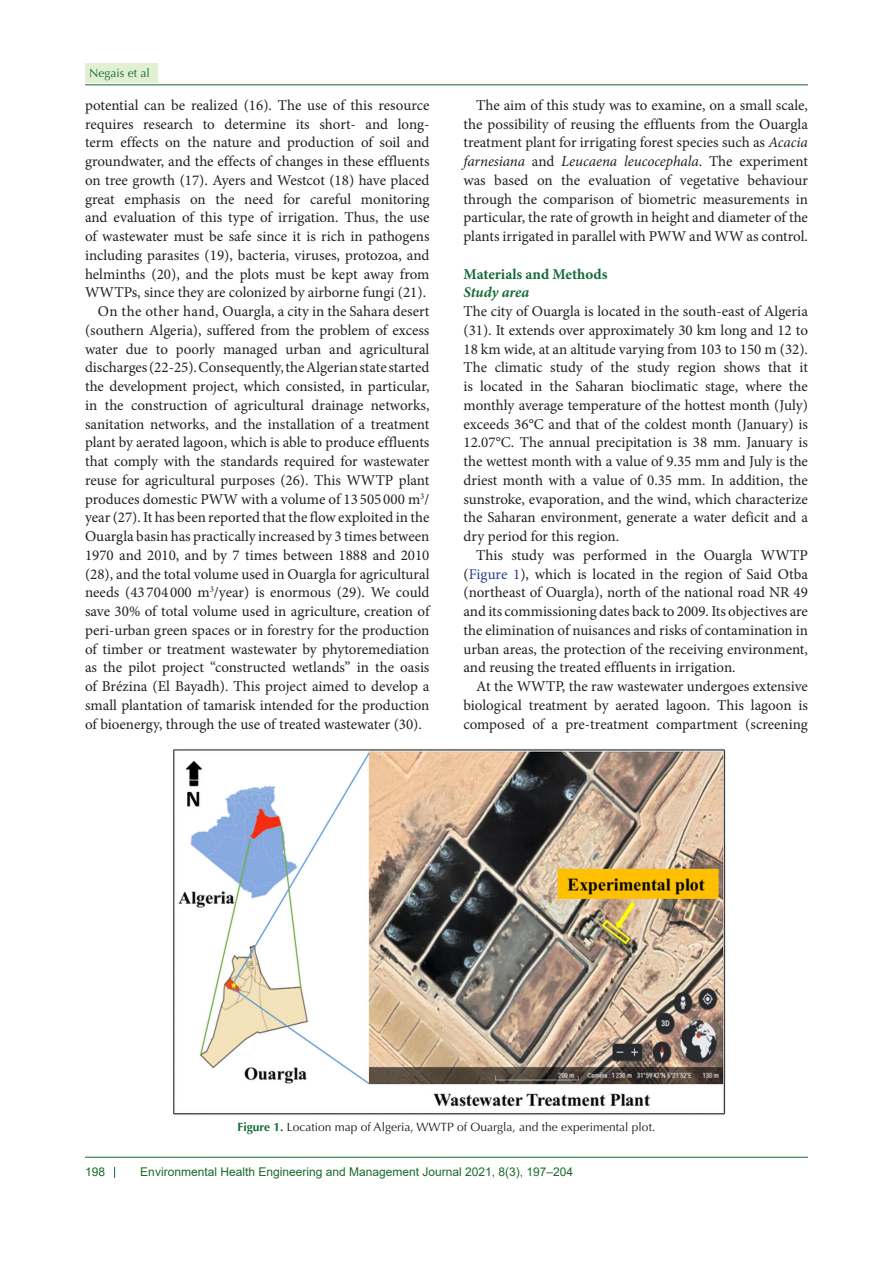
<style>
.page{position:relative;width:893px;height:1263px;background:#fff}
.page>*{position:absolute;margin:0;border:0;box-sizing:border-box;transform-origin:0 0}
.t1{font:15px/18.8px "Minion Pro";color:#231f20;text-align:justify}
.t2{font:700 15px "Minion Pro";color:#156a37}
.t3{font:italic 700 15px "Minion Pro";letter-spacing:-.01em;color:#156a37}
.t4{font:12px "Arial";color:#196928}
.t5{font:12px "Optima LT Std";color:#231f20}
.t6{font:12px "Optima LT Std";color:#196928}
.s1{font-style:italic}
.s2{color:#253f8e}
.s3{font-weight:700;color:#156936}
</style>
<div class="page">
<hr style="left:85px;top:85px;width:723px;height:1px;background:#196928">
<div style="left:85px;top:64px;width:72px;height:19px;background:#e1f0d2"></div>
<hr style="left:85px;top:1157px;width:723px;height:1px;background:#196928">
<img style="left:172px;top:749px;width:553px;height:366px">
<p class="t6" style="left:89px;top:66px;width:62px">Negais et al</p>
<p class="t1" style="left:85px;top:96px;width:346px">potential can be realized (16). The use of this resource requires research to determine its short- and long&shy;term effects on the nature and production of soil and groundwater, and the effects of changes in these effluents on tree growth (17). Ayers and Westcot (18) have placed great emphasis on the need for careful monitoring and evaluation of this type of irrigation. Thus, the use of wastewater must be safe since it is rich in pathogens including parasites (19), bacteria, viruses, protozoa, and helminths (20), and the plots must be kept away from WWTPs, since they are colonized by airborne fungi (21).</p>
<p class="t1" style="left:85px;top:302px;width:346px;text-indent:13px">On the other hand, Ouargla, a city in the Sahara desert (southern Algeria), suffered from the problem of excess water due to poorly managed urban and agricultural discharges (22-25). Consequently, the Algerian state started the development project, which consisted, in particular, in the construction of agricultural drainage networks, sanitation networks, and the installation of a treatment plant by aerated lagoon, which is able to produce effluents that comply with the standards required for wastewater reuse for agricultural purposes (26). This WWTP plant produces domestic PWW with a volume of 13 505 000 m<sup>3</sup>/ year (27). It has been reported that the flow exploited in the Ouargla basin has practically increased by 3 times between 1970 and 2010, and by 7 times between 1888 and 2010 (28), and the total volume used in Ouargla for agricultural needs (43 704 000 m<sup>3</sup>/year) is enormous (29). We could save 30% of total volume used in agriculture, creation of peri-urban green spaces or in forestry for the production of timber or treatment wastewater by phytoremediation as the pilot project “constructed wetlands” in the oasis of Brézina (El Bayadh). This project aimed to develop a small plantation of tamarisk intended for the production of bioenergy, through the use of treated wastewater (30).</p>
<p class="t1" style="left:463px;top:96px;width:346px;text-indent:13px">The aim of this study was to examine, on a small scale, the possibility of reusing the effluents from the Ouargla treatment plant for irrigating forest species such as <span class="s1">Acacia farnesiana</span> and <span class="s1">Leucaena leucocephala</span>. The experiment was based on the evaluation of vegetative behaviour through the comparison of biometric measurements in particular, the rate of growth in height and diameter of the plants irrigated in parallel with PWW and WW as control.</p>
<p class="t2" style="left:463px;top:263px;width:145px">Materials and Methods</p>
<p class="t3" style="left:463px;top:282px;width:67px">Study area</p>
<p class="t1" style="left:463px;top:302px;width:346px">The city of Ouargla is located in the south-east of Algeria (31). It extends over approximately 30 km long and 12 to 18 km wide, at an altitude varying from 103 to 150 m (32).</p>
<p class="t1" style="left:463px;top:358px;width:346px">The climatic study of the study region shows that it is located in the Saharan bioclimatic stage, where the monthly average temperature of the hottest month (July) exceeds 36°C and that of the coldest month (January) is 12.07°C. The annual precipitation is 38 mm. January is the wettest month with a value of 9.35 mm and July is the driest month with a value of 0.35 mm. In addition, the sunstroke, evaporation, and the wind, which characterize the Saharan environment, generate a water deficit and a dry period for this region.</p>
<p class="t1" style="left:463px;top:546px;width:346px;text-indent:13px">This study was performed in the Ouargla WWTP (<span class="s2">Figure 1</span>), which is located in the region of Said Otba (northeast of Ouargla), north of the national road NR 49 and its commissioning dates back to 2009. Its objectives are the elimination of nuisances and risks of contamination in urban areas, the protection of the receiving environment, and reusing the treated effluents in irrigation.</p>
<p class="t1" style="left:463px;top:677px;width:346px;text-indent:13px">At the WWTP, the raw wastewater undergoes extensive biological treatment by aerated lagoon. This lagoon is composed of a pre-treatment compartment (screening</p>
<p class="t5" style="left:238px;top:1120px;width:419px"><span class="s3">Figure 1.</span> Location map of Algeria, WWTP of Ouargla, and the experimental plot.</p>
<p class="t4" style="left:85px;top:1163px;width:22px">198</p>
<p class="t4" style="left:140px;top:1163px;width:434px">Environmental Health Engineering and Management Journal 2021, 8(3), 197–204</p>
</div>
